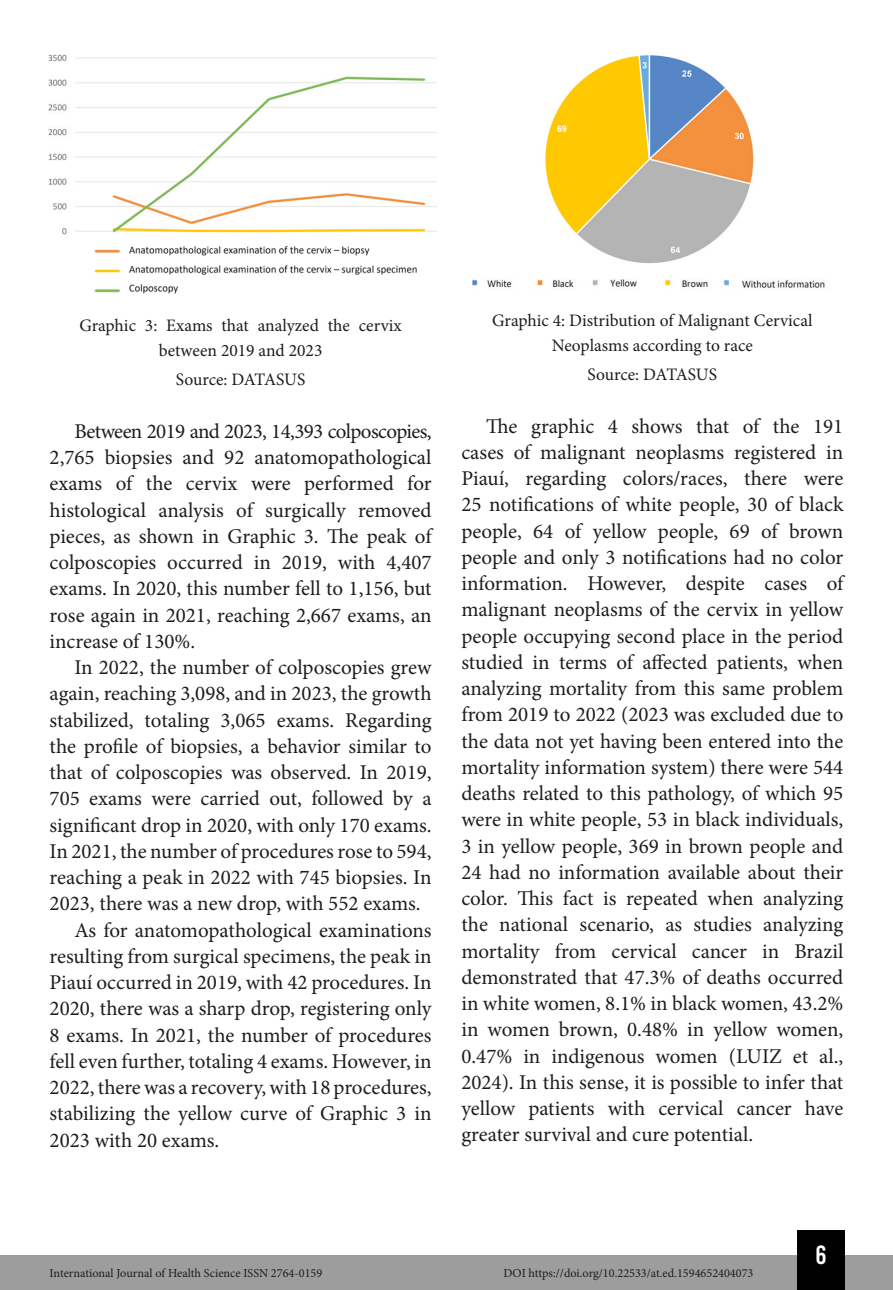
<style>
.page{position:relative;width:893px;height:1290px;background:#fff}
.page>*{position:absolute;margin:0;border:0;box-sizing:border-box;transform-origin:0 0}
.t1{font:26.25px "Bebas Kai";color:#fff}
.TXT{font:21px/26.2px "Minion Pro";color:#1d1d1b;text-align:justify}
.Info_Imagem{font:17.5px/24.5px "Minion Pro";color:#1d1d1b;text-align:center}
.t2{font:12.25px "Minion Pro";color:#1d1d1b}
</style>
<div class="page">
<div style="left:0;top:1255px;width:893px;height:35px;background:#9d9d9d"></div>
<div style="left:797px;top:1230px;width:48px;height:60px;background:#000"></div>
<img style="left:48px;top:54px;width:388px;height:181px">
<img style="left:94px;top:246px;width:323px;height:48px">
<img style="left:545px;top:55px;width:209px;height:208px">
<img style="left:472px;top:279px;width:353px;height:10px">
<p class="Info_Imagem" style="left:79px;top:313px;width:324px">Graphic 3: Exams that analyzed the cervix between 2019 and 2023</p>
<p class="Info_Imagem" style="left:176px;top:367px;width:131px">Source: DATASUS</p>
<p class="TXT" style="left:50px;top:418px;width:384px;text-indent:25px">Between 2019 and 2023, 14,393 colposcopies, 2,765 biopsies and 92 anatomopathological exams of the cervix were performed for histological analysis of surgically removed pieces, as shown in Graphic 3. The peak of colposcopies occurred in 2019, with 4,407 exams. In 2020, this number fell to 1,156, but rose again in 2021, reaching 2,667 exams, an increase of 130%.</p>
<p class="TXT" style="left:50px;top:654px;width:384px;text-indent:25px">In 2022, the number of colposcopies grew again, reaching 3,098, and in 2023, the growth stabilized, totaling 3,065 exams. Regarding the profile of biopsies, a behavior similar to that of colposcopies was observed. In 2019, 705 exams were carried out, followed by a significant drop in 2020, with only 170 exams.<br>In 2021, the number of procedures rose to 594, reaching a peak in 2022 with 745 biopsies. In 2023, there was a new drop, with 552 exams.</p>
<p class="TXT" style="left:50px;top:917px;width:383px;text-indent:25px">As for anatomopathological examinations resulting from surgical specimens, the peak in Piauí occurred in 2019, with 42 procedures. In 2020, there was a sharp drop, registering only 8 exams. In 2021, the number of procedures fell even further, totaling 4 exams. However, in 2022, there was a recovery, with 18 procedures, stabilizing the yellow curve of Graphic 3 in 2023 with 20 exams.</p>
<p class="Info_Imagem" style="left:492px;top:308px;width:322px">Graphic 4: Distribution of Malignant Cervical<br>Neoplasms according to race</p>
<p class="Info_Imagem" style="left:588px;top:362px;width:131px">Source: DATASUS</p>
<p class="TXT" style="left:461px;top:413px;width:384px;text-indent:25px">The graphic 4 shows that of the 191 cases of malignant neoplasms registered in Piauí, regarding colors/races, there were 25 notifications of white people, 30 of black people, 64 of yellow people, 69 of brown people and only 3 notifications had no color information. However, despite cases of malignant neoplasms of the cervix in yellow people occupying second place in the period studied in terms of affected patients, when analyzing mortality from this same problem from 2019 to 2022 (2023 was excluded due to the data not yet having been entered into the mortality information system) there were 544 deaths related to this pathology, of which 95 were in white people, 53 in black individuals, 3 in yellow people, 369 in brown people and 24 had no information available about their color. This fact is repeated when analyzing the national scenario, as studies analyzing mortality from cervical cancer in Brazil demonstrated that 47.3% of deaths occurred in white women, 8.1% in black women, 43.2% in women brown, 0.48% in yellow women, 0.47% in indigenous women (LUIZ et al., 2024). In this sense, it is possible to infer that yellow patients with cervical cancer have greater survival and cure potential.</p>
<p class="t1" style="left:815px;top:1241px;width:13px">6</p>
<p class="t2" style="left:50px;top:1265px;width:274px">International Journal of Health Science ISSN 2764-0159</p>
<p class="t2" style="left:503px;top:1265px;width:252px">DOI https://doi.org/10.22533/at.ed.1594652404073</p>
</div>
